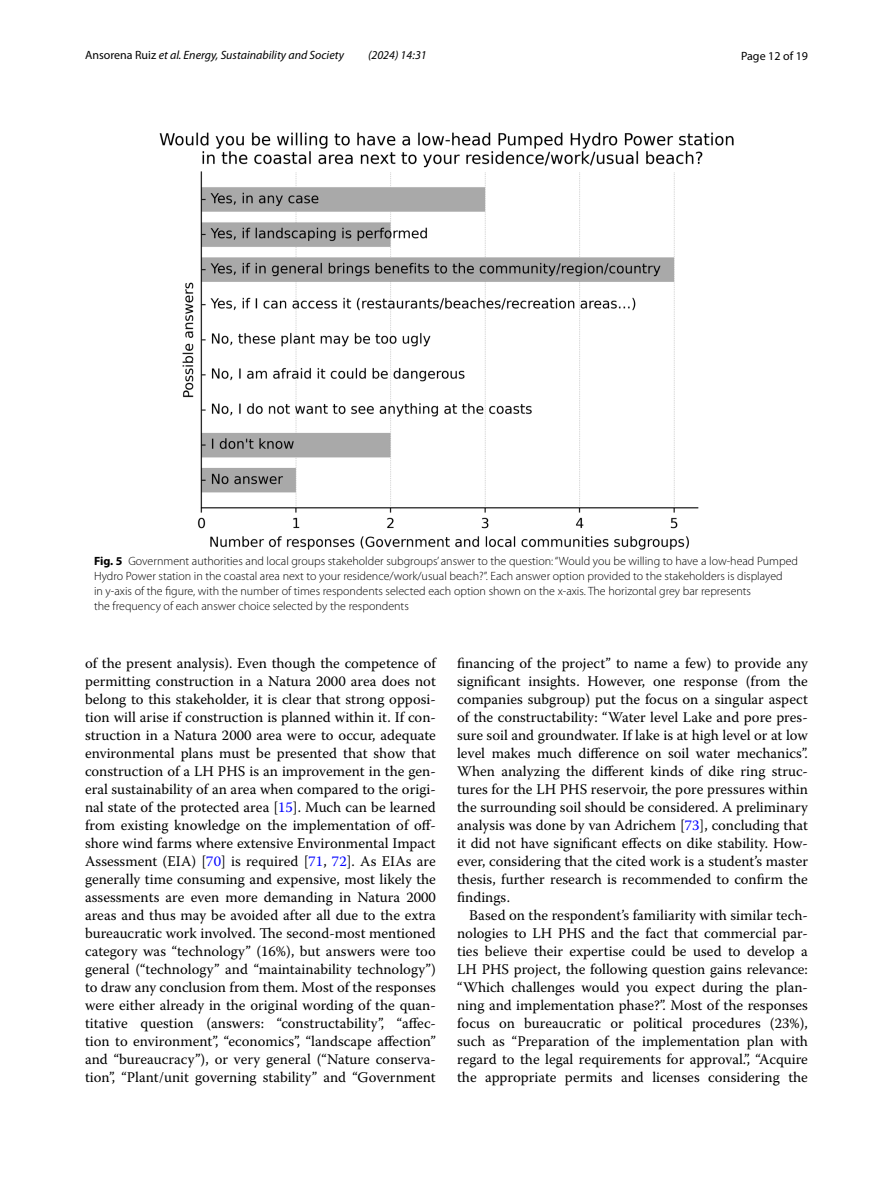
<style>
.page{position:relative;width:893px;height:1187px;background:#fff}
.page>*{position:absolute;margin:0;border:0;box-sizing:border-box;transform-origin:0 0}
.t1{font:14.7px/18px "Warnock Pro";color:#000;text-align:justify}
.t2{font:300 12px/15px "Myriad Pro";color:#000}
.t3{font:italic 12px "Myriad Pro";color:#000}
.t4{font:12px "Myriad Pro";color:#000}
.s1{font-style:normal}
.s2{font-weight:700}
.s3{color:#00f}
</style>
<div class="page">
<img style="left:159px;top:133px;width:575px;height:416px">
<p class="t3" style="left:85px;top:48px;width:260px"><span class="s1">Ansorena Ruiz</span> et al. Energy, Sustainability and Society</p>
<p class="t3" style="left:368px;top:48px;width:60px">(2024) 14:31</p>
<p class="t4" style="left:741px;top:48px;width:68px">Page 12 of 19</p>
<p class="t2" style="left:94px;top:553px;width:706px"><span class="s2">Fig. 5</span> Government authorities and local groups stakeholder subgroups’ answer to the question: “Would you be willing to have a low-head Pumped Hydro Power station in the coastal area next to your residence/work/usual beach?”. Each answer option provided to the stakeholders is displayed<br>in y-axis of the figure, with the number of times respondents selected each option shown on the x-axis. The horizontal grey bar represents<br>the frequency of each answer choice selected by the respondents</p>
<p class="t1" style="left:85px;top:653px;width:352px">of the present analysis). Even though the competence of permitting construction in a Natura 2000 area does not belong to this stakeholder, it is clear that strong opposi&shy;tion will arise if construction is planned within it. If con&shy;struction in a Natura 2000 area were to occur, adequate environmental plans must be presented that show that construction of a LH PHS is an improvement in the gen&shy;eral sustainability of an area when compared to the origi&shy;nal state of the protected area [<span class="s3">15</span>]. Much can be learned from existing knowledge on the implementation of off&shy;shore wind farms where extensive Environmental Impact Assessment (EIA) [<span class="s3">70</span>] is required [<span class="s3">71</span>, <span class="s3">72</span>]. As EIAs are generally time consuming and expensive, most likely the assessments are even more demanding in Natura 2000 areas and thus may be avoided after all due to the extra bureaucratic work involved. The second-most mentioned category was “technology” (16%), but answers were too general (“technology” and “maintainability technology”) to draw any conclusion from them. Most of the responses were either already in the original wording of the quan&shy;titative question (answers: “constructability”, “affec&shy;tion to environment”, “economics”, “landscape affection” and “bureaucracy”), or very general (“Nature conserva&shy;tion”, “Plant/unit governing stability” and “Government</p>
<p class="t1" style="left:457px;top:653px;width:352px">financing of the project” to name a few) to provide any significant insights. However, one response (from the companies subgroup) put the focus on a singular aspect of the constructability: “Water level Lake and pore pres&shy;sure soil and groundwater. If lake is at high level or at low level makes much difference on soil water mechanics”.<br>When analyzing the different kinds of dike ring struc&shy;tures for the LH PHS reservoir, the pore pressures within the surrounding soil should be considered. A preliminary analysis was done by van Adrichem [<span class="s3">73</span>], concluding that it did not have significant effects on dike stability. How&shy;ever, considering that the cited work is a student’s master thesis, further research is recommended to confirm the findings.</p>
<p class="t1" style="left:457px;top:905px;width:352px;text-indent:12px">Based on the respondent’s familiarity with similar tech&shy;nologies to LH PHS and the fact that commercial par&shy;ties believe their expertise could be used to develop a LH PHS project, the following question gains relevance: “Which challenges would you expect during the plan&shy;ning and implementation phase?”. Most of the responses focus on bureaucratic or political procedures (23%), such as “Preparation of the implementation plan with regard to the legal requirements for approval.”, “Acquire the appropriate permits and licenses considering the</p>
</div>
